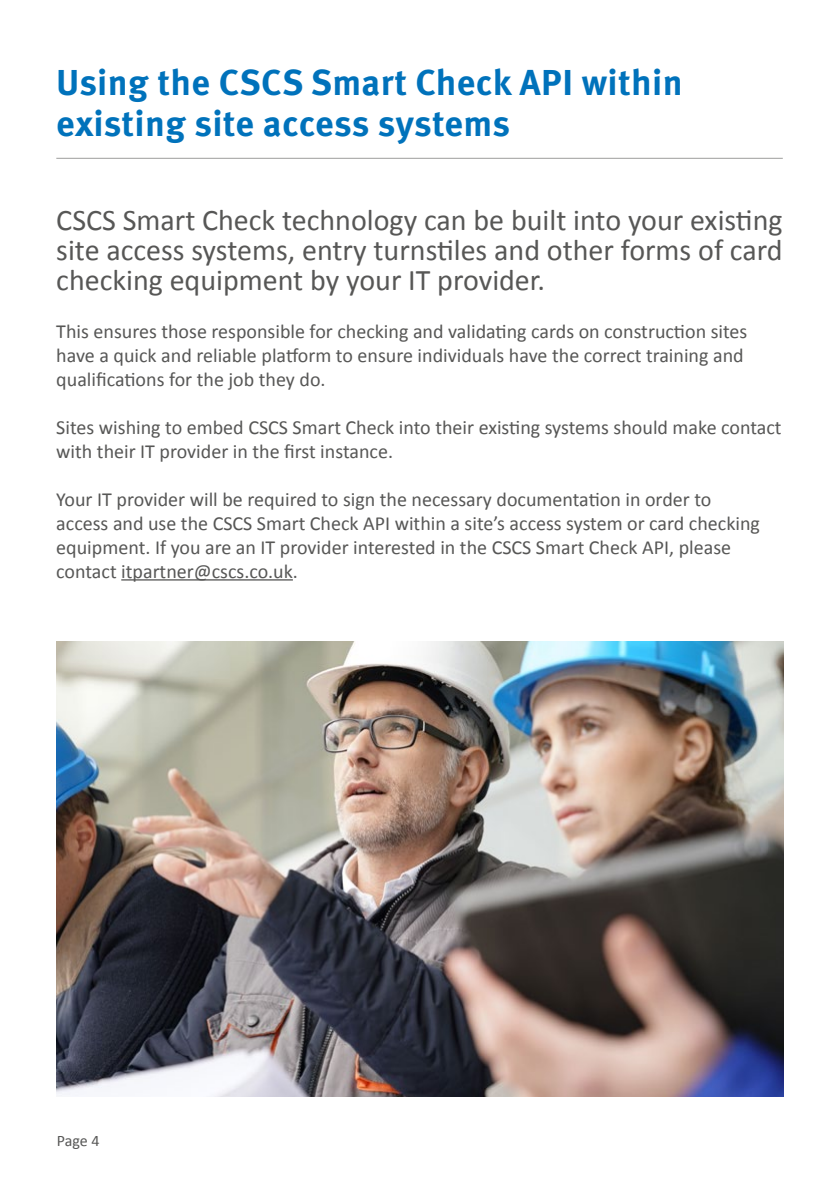
<style>
.page{position:relative;width:840px;height:1191px;background:#fff}
.page>*{position:absolute;margin:0;border:0;box-sizing:border-box;transform-origin:0 0}
.t1{font:700 36px/40.4px "Meta Pro";letter-spacing:.01em;color:#0072bb}
.t2{font:30px/30px "Calibri";color:#575756;text-align:justify}
.t3{font:20px/24px "Calibri";color:#575756}
.t4{font:16px "Calibri";color:#575756}
</style>
<div class="page">
<hr style="left:56px;top:158px;width:726px;height:1px;background:#9d9d9c">
<hr style="left:121px;top:579px;width:172px;height:1px;background:#575756">
<img style="left:57px;top:642px;width:725px;height:454px">
<h1 class="t1" style="left:56px;top:60px;width:627px">Using the CSCS Smart Check API within existing site access systems</h1>
<h2 class="t2" style="left:56px;top:204px;width:727px">CSCS Smart Check technology can be built into your existing site access systems, entry turnstiles and other forms of card checking equipment by your IT provider.</h2>
<p class="t3" style="left:56px;top:318px;width:692px">This ensures those responsible for checking and validating cards on construction sites have a quick and reliable platform to ensure individuals have the correct training and qualifications for the job they do.</p>
<p class="t3" style="left:56px;top:414px;width:726px">Sites wishing to embed CSCS Smart Check into their existing systems should make contact with their IT provider in the first instance.</p>
<p class="t3" style="left:56px;top:486px;width:704px">Your IT provider will be required to sign the necessary documentation in order to access and use the CSCS Smart Check API within a site’s access system or card checking equipment. If you are an IT provider interested in the CSCS Smart Check API, please contact itpartner@cscs.co.uk.</p>
<p class="t4" style="left:57px;top:1129px;width:44px">Page 4</p>
</div>
